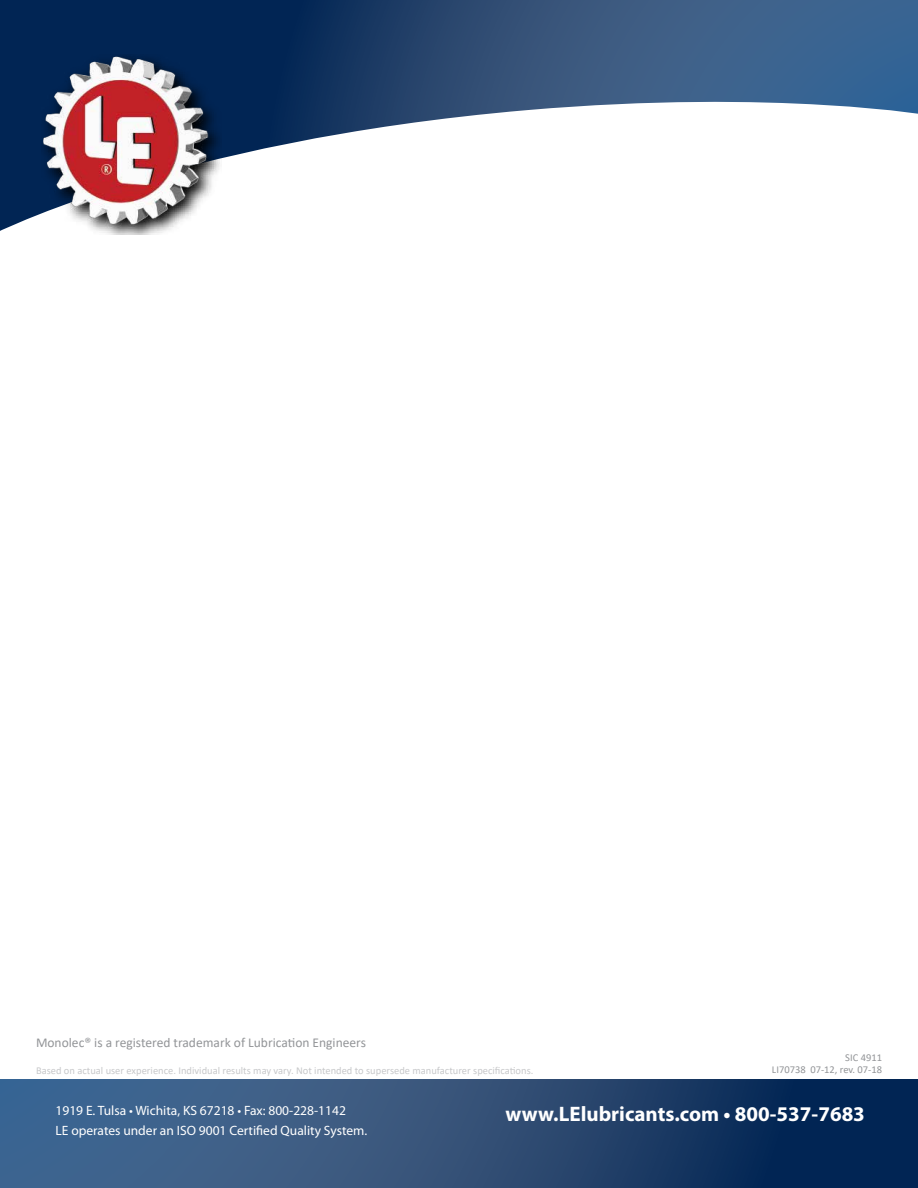
<style>
.page{position:relative;width:918px;height:1188px;background:#fff}
.page>*{position:absolute;margin:0;border:0;box-sizing:border-box;transform-origin:0 0}
.t1{font:700 21px "Myriad Pro";color:#fff}
.t2{font:13.5px/19.5px "Myriad Pro";color:#fff}
.t3{font:13.5px "Calibri";color:#939598}
.t4{font:10.5px "Calibri";color:#c7c8ca}
.t5{font:10.5px "Calibri";color:#939598}
</style>
<div class="page">
<svg style="left:0;top:0;width:918px;height:231px"></svg>
<svg style="left:0;top:1079px;width:918px;height:109px;background:#294a74"></svg>
<img style="left:41px;top:55px;width:180px;height:180px">
<p class="t3" style="left:36px;top:1033px;width:332px">Monolec® is a registered trademark of Lubrication Engineers</p>
<p class="t5" style="left:845px;top:1050px;width:38px">SIC 4911</p>
<p class="t4" style="left:36px;top:1064px;width:499px">Based on actual user experience. Individual results may vary. Not intended to supersede manufacturer specifications.</p>
<p class="t5" style="left:772px;top:1063px;width:112px">LI70738 07-12, rev. 07-18</p>
<p class="t2" style="left:56px;top:1101px;width:313px">1919 E. Tulsa • Wichita, KS 67218 • Fax: 800-228-1142<br>LE operates under an ISO 9001 Certified Quality System.</p>
<h1 class="t1" style="left:506px;top:1100px;width:361px">www.LElubricants.com • 800-537-7683</h1>
</div>
